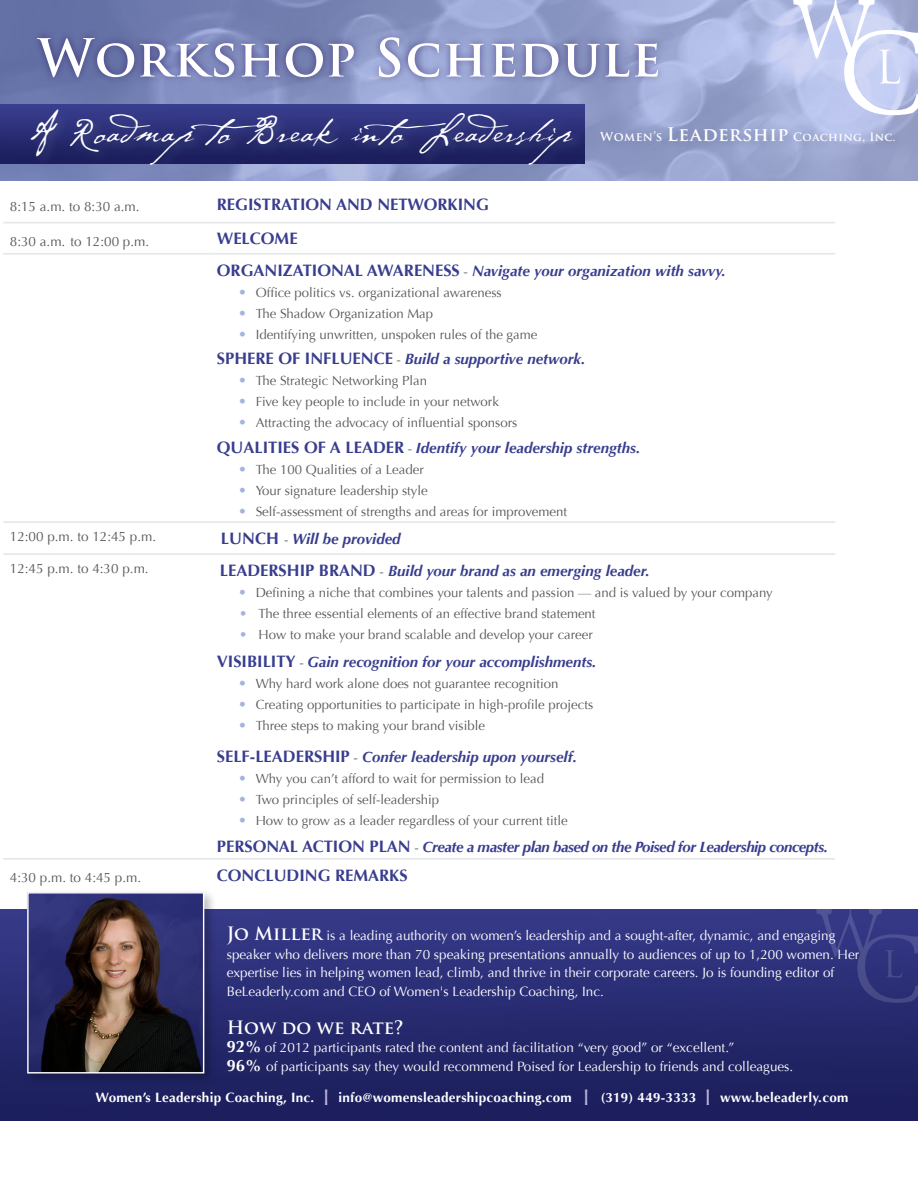
<style>
.page{position:relative;width:918px;height:1188px;background:#fff}
.page>*{position:absolute;margin:0;border:0;box-sizing:border-box;transform-origin:0 0}
.t1{font:700 51px "Trajan Pro";letter-spacing:.03em;color:#fff}
.t2{font:39px "Cezanne";letter-spacing:.04em;color:#fff}
.t3{font:700 18px "Trajan Pro";color:#fff}
.t4{font:700 16.5px "Optima";color:#383d8e}
.t5{font:italic 700 15px "Optima";color:#383d8e}
.t6{font:italic 700 15px "Optima";letter-spacing:-.03em;color:#383d8e}
.t7{font:13.5px/18.8px "Optima";color:#fff}
.t8{font:700 13.5px "Optima";letter-spacing:.02em;color:#fff}
.t9{font:13.5px "Optima";color:#58595b}
.t10{font:13.2px "Optima";color:#58595b}
.t11{font:700 11.25px "Trajan Pro";letter-spacing:.04em;color:#fff}
.s1{font-size:12px}
.s2{font-size:18.45px}
.s3{font-family:"Futura Std";font-weight:400;font-stretch:condensed}
.s4{font-style:normal;font-size:16.5px}
.s5{font-weight:400;font-style:normal;font-size:13.2px;color:#58595b}
.s6{font-family:"Trade Gothic LT Std Cn 18";font-size:13.5px;color:#a4b4dd}
.s7{font-size:13.5px;color:#a4b4dd}
.s8{font-family:"Trajan Pro";font-weight:700;font-size:18px}
.s9{font-weight:700;font-size:16.5px}
.s10{font-weight:400;font-size:22.5px;color:#b9b2d8}
</style>
<div class="page">
<img style="left:0;top:909px;width:918px;height:211px">
<img style="left:0;top:0;width:918px;height:180px">
<svg style="left:792px;top:0;width:126px;height:115px"></svg>
<img style="left:0;top:104px;width:584px;height:59px">
<div style="left:30px;top:29px;width:636px;height:56px;background:#260859;opacity:.51"></div>
<hr style="left:3px;top:222px;width:207px;height:1px;background:#e6e7e8">
<hr style="left:210px;top:222px;width:625px;height:1px;background:#e6e7e8">
<hr style="left:3px;top:253px;width:207px;height:2px;background:#e6e7e8">
<hr style="left:210px;top:253px;width:625px;height:2px;background:#e6e7e8">
<hr style="left:3px;top:521px;width:207px;height:2px;background:#e6e7e8">
<hr style="left:210px;top:521px;width:625px;height:2px;background:#e6e7e8">
<hr style="left:3px;top:553px;width:207px;height:2px;background:#e6e7e8">
<hr style="left:210px;top:553px;width:625px;height:2px;background:#e6e7e8">
<hr style="left:3px;top:858px;width:207px;height:2px;background:#e6e7e8">
<hr style="left:210px;top:858px;width:625px;height:2px;background:#e6e7e8">
<div style="left:24px;top:889px;width:193px;height:197px;background:#000;opacity:.26"></div>
<img style="left:29px;top:894px;width:173px;height:178px">
<div style="left:27px;top:892px;width:177px;height:182px;border:1px solid #fff"></div>
<svg style="left:816px;top:909px;width:102px;height:94px;background:#343780"></svg>
<div style="left:598px;top:123px;width:309px;height:30px;background:#546292;opacity:.49"></div>
<div style="left:29px;top:106px;width:556px;height:71px;background:#546292;opacity:.49"></div>
<h1 class="t1" style="left:38px;top:26px;width:625px">Workshop Schedule</h1>
<h2 class="t2" style="left:29px;top:105px;width:570px">A Roadmapto Break into Leadership</h2>
<p class="t11" style="left:600px;top:129px;width:297px"><span class="s1">Women’s</span> <span class="s2">Leadership</span> Coaching, Inc<span class="s3">.</span></p>
<p class="t9" style="left:10px;top:199px;width:131px">8:15 a.m. to 8:30 a.m.</p>
<p class="t4" style="left:217px;top:195px;width:273px">REGISTRATION AND NETWORKING</p>
<p class="t9" style="left:10px;top:234px;width:141px">8:30 a.m. to 12:00 p.m.</p>
<p class="t4" style="left:217px;top:229px;width:82px">WELCOME</p>
<p class="t5" style="left:217px;top:262px;width:510px"><span class="s4">ORGANIZATIONAL AWARENESS</span> <span class="s5">-</span> Navigate your organization with savvy.</p>
<p class="t10" style="left:239px;top:284px;width:264px"><span class="s6">•</span> Office politics vs. organizational awareness</p>
<p class="t10" style="left:239px;top:305px;width:196px"><span class="s6">•</span> The Shadow Organization Map</p>
<p class="t10" style="left:239px;top:326px;width:300px"><span class="s6">•</span> Identifying unwritten, unspoken rules of the game</p>
<p class="t5" style="left:217px;top:350px;width:370px"><span class="s4">SPHERE OF INFLUENCE</span> <span class="s5">-</span> Build a supportive network.</p>
<p class="t10" style="left:239px;top:373px;width:189px"><span class="s6">•</span> The Strategic Networking Plan</p>
<p class="t10" style="left:239px;top:394px;width:261px"><span class="s6">•</span> Five key people to include in your network</p>
<p class="t10" style="left:239px;top:415px;width:280px"><span class="s6">•</span> Attracting the advocacy of influential sponsors</p>
<p class="t5" style="left:217px;top:439px;width:425px"><span class="s4">QUALITIES OF A LEADER</span> <span class="s5">-</span> Identify your leadership strengths.</p>
<p class="t10" style="left:239px;top:461px;width:186px"><span class="s6">•</span> The 100 Qualities of a Leader</p>
<p class="t10" style="left:239px;top:482px;width:190px"><span class="s6">•</span> Your signature leadership style</p>
<p class="t10" style="left:239px;top:503px;width:329px"><span class="s6">•</span> Self-assessment of strengths and areas for improvement</p>
<p class="t9" style="left:10px;top:529px;width:148px">12:00 p.m. to 12:45 p.m.</p>
<p class="t5" style="left:221px;top:530px;width:181px"><span class="s4">LUNCH</span> <span class="s5">-</span> Will be provided</p>
<p class="t9" style="left:10px;top:561px;width:140px">12:45 p.m. to 4:30 p.m.</p>
<p class="t5" style="left:220px;top:562px;width:431px"><span class="s4">LEADERSHIP BRAND</span> <span class="s5">-</span> Build your brand as an emerging leader.</p>
<p class="t10" style="left:239px;top:585px;width:535px"><span class="s6">•</span> Defining a niche that combines your talents and passion — and is valued by your company</p>
<p class="t10" style="left:239px;top:606px;width:358px"><span class="s7">•</span> The three essential elements of an effective brand statement</p>
<p class="t10" style="left:239px;top:627px;width:355px"><span class="s7">•</span> How to make your brand scalable and develop your career</p>
<p class="t5" style="left:217px;top:653px;width:381px"><span class="s4">VISIBILITY</span> <span class="s5">-</span> Gain recognition for your accomplishments.</p>
<p class="t10" style="left:239px;top:676px;width:321px"><span class="s6">•</span> Why hard work alone does not guarantee recognition</p>
<p class="t10" style="left:239px;top:697px;width:355px"><span class="s6">•</span> Creating opportunities to participate in high-profile projects</p>
<p class="t10" style="left:239px;top:718px;width:247px"><span class="s6">•</span> Three steps to making your brand visible</p>
<p class="t5" style="left:217px;top:748px;width:361px"><span class="s4">SELF-LEADERSHIP</span> <span class="s5">-</span> Confer leadership upon yourself.</p>
<p class="t10" style="left:239px;top:771px;width:306px"><span class="s6">•</span> Why you can’t afford to wait for permission to lead</p>
<p class="t10" style="left:239px;top:792px;width:202px"><span class="s6">•</span> Two principles of self-leadership</p>
<p class="t10" style="left:239px;top:813px;width:330px"><span class="s6">•</span> How to grow as a leader regardless of your current title</p>
<p class="t6" style="left:217px;top:838px;width:613px"><span class="s4">PERSONAL ACTION PLAN</span> <span class="s5">-</span> Create a master plan based on the Poised for Leadership concepts.</p>
<p class="t9" style="left:10px;top:870px;width:133px">4:30 p.m. to 4:45 p.m.</p>
<p class="t4" style="left:217px;top:865px;width:192px">CONCLUDING REMARKS</p>
<p class="t7" style="left:227px;top:926px;width:634px"><span class="s8">Jo Miller</span> is a leading authority on women’s leadership and a sought-after, dynamic, and engaging speaker who delivers more than 70 speaking presentations annually to audiences of up to 1,200 women. Her expertise lies in helping women lead, climb, and thrive in their corporate careers. Jo is founding editor of BeLeaderly.com and CEO of Women's Leadership Coaching, Inc.</p>
<h3 class="t3" style="left:227px;top:1016px;width:178px">How do we rate?</h3>
<p class="t7" style="left:227px;top:1039px;width:568px"><span class="s9">92%</span> of 2012 participants rated the content and facilitation “very good” or “excellent.”<br><span class="s9">96%</span> of participants say they would recommend Poised for Leadership to friends and colleagues.</p>
<p class="t8" style="left:95px;top:1089px;width:754px">Women’s Leadership Coaching, Inc. <span class="s10">I</span> info@womensleadershipcoaching.com <span class="s10">I</span> (319) 449-3333 <span class="s10">I</span> www.beleaderly.com</p>
</div>
